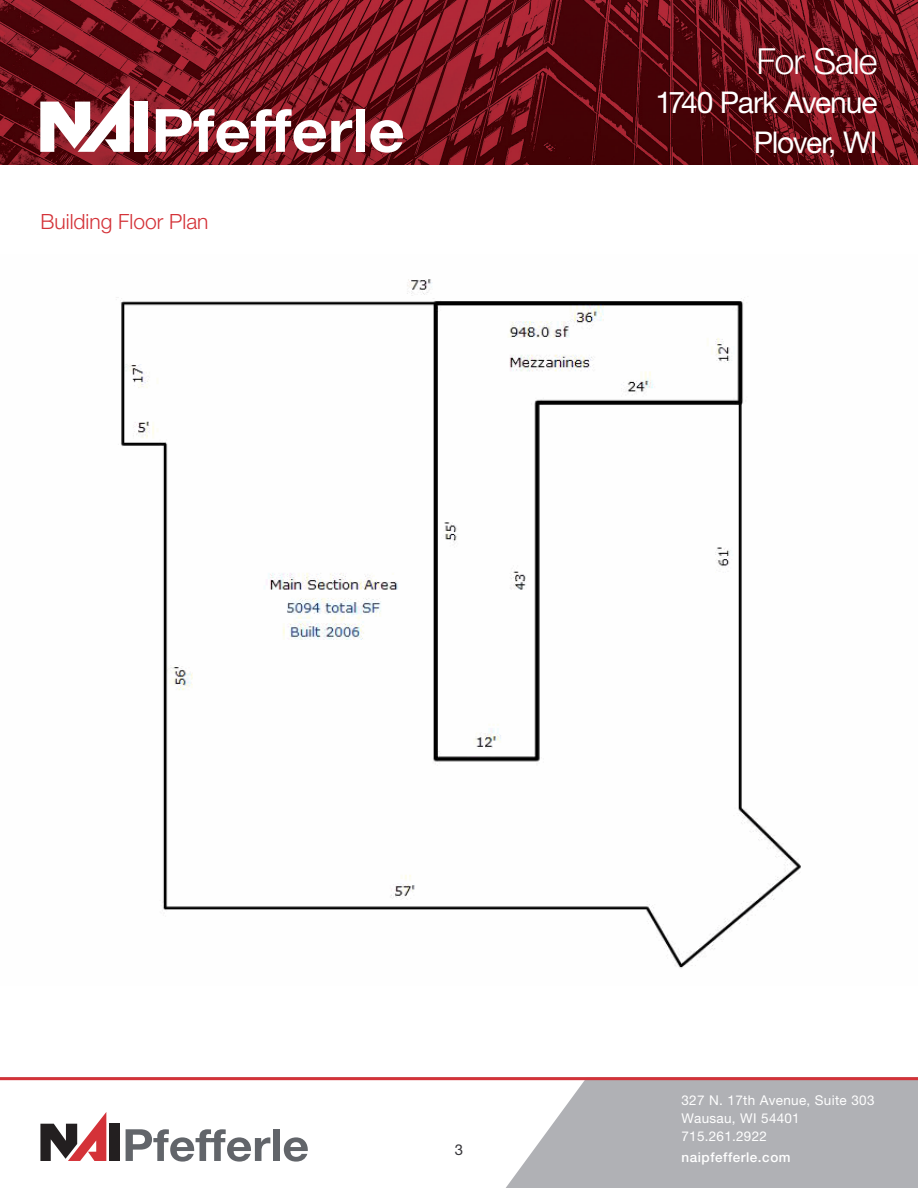
<style>
.page{position:relative;width:918px;height:1188px;background:#fff}
.page>*{position:absolute;margin:0;border:0;box-sizing:border-box;transform-origin:0 0}
.t1{font:300 36px "Helvetica Neue LT Std";letter-spacing:-.025em;color:#fff}
.t2{font:30px "Helvetica Neue LT Std";letter-spacing:-.04em;color:#fff}
.t3{font:300 21px "Helvetica Neue LT Std";color:#d43238}
.t4{font:15px "Helvetica Neue LT Std";color:#363539}
.t5{font:13.5px "Helvetica Neue LT Std";letter-spacing:.02em;color:#fff}
.t6{font:500 13.5px "Helvetica Neue LT Std";letter-spacing:.04em;color:#fff}
</style>
<div class="page">
<div style="left:0;top:1078px;width:918px;height:110px;background:#b0b1b5"></div>
<svg style="left:0;top:1080px;width:586px;height:108px;background:#f8f7f8"></svg>
<hr style="left:0;top:1077px;width:918px;height:3px;background:#d43238">
<img style="left:0;top:0;width:918px;height:165px">
<div style="left:134px;top:102px;width:14px;height:50px;background:#fff"></div>
<svg style="left:40px;top:86px;width:90px;height:66px"></svg>
<svg style="left:156px;top:109px;width:196px;height:44px"></svg>
<div style="left:356px;top:109px;width:9px;height:43px;background:#fff"></div>
<svg style="left:370px;top:120px;width:33px;height:33px"></svg>
<div style="left:110px;top:1124px;width:10px;height:37px;background:#231f20"></div>
<svg style="left:40px;top:1112px;width:66px;height:49px;background:#b18889"></svg>
<svg style="left:126px;top:1129px;width:144px;height:33px;background:#b8b9bb"></svg>
<div style="left:273px;top:1129px;width:7px;height:32px;background:#62656a"></div>
<svg style="left:284px;top:1137px;width:24px;height:25px"></svg>
<img style="left:116px;top:279px;width:685px;height:690px">
<p class="t3" style="left:40px;top:209px;width:170px">Building Floor Plan</p>
<p class="t1" style="left:756px;top:39px;width:123px">For Sale</p>
<p class="t2" style="left:656px;top:85px;width:223px">1740 Park Avenue</p>
<p class="t2" style="left:754px;top:124px;width:125px">Plover, WI</p>
<p class="t4" style="left:455px;top:1140px;width:10px">3</p>
<p class="t5" style="left:681px;top:1092px;width:195px">327 N. 17th Avenue, Suite 303</p>
<p class="t5" style="left:681px;top:1110px;width:120px">Wausau, WI 54401</p>
<p class="t5" style="left:681px;top:1128px;width:87px">715.261.2922</p>
<p class="t6" style="left:681px;top:1149px;width:111px">naipfefferle.com</p>
</div>
